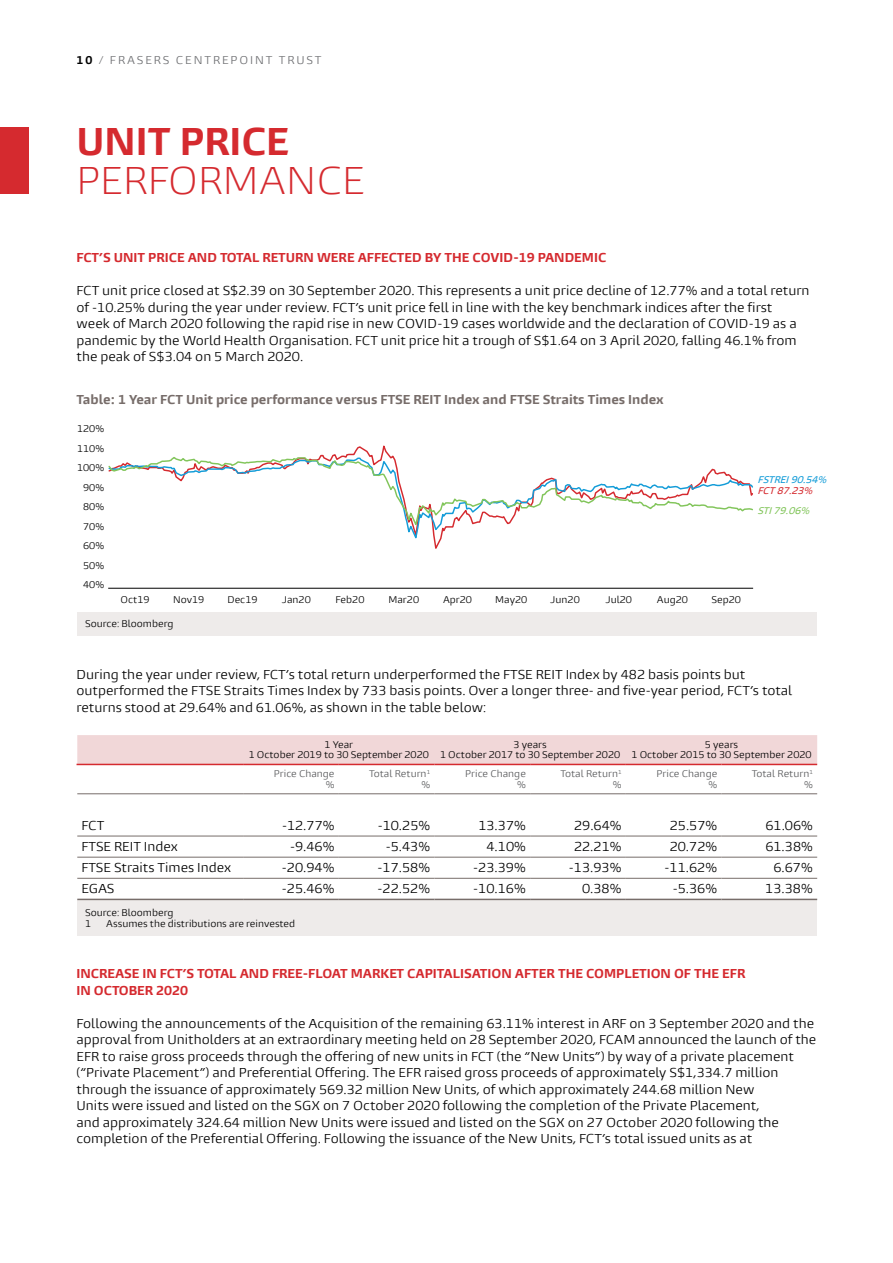
<style>
.page{position:relative;width:893px;height:1263px;background:#fff}
.page>*{position:absolute;margin:0;border:0;box-sizing:border-box;transform-origin:0 0}
.t1{font:300 36px "Burlingame Pro";color:#d52a2f}
.t2{font:700 36px "Burlingame Pro";color:#d52a2f}
.t3{font:12px/16.5px "Burlingame Pro";color:#000}
.t4{font:700 12px/16.5px "Burlingame Pro";color:#d52a2f}
.t5{font:700 12px "Burlingame Pro";color:#776d6a}
.t6{font:10.5px "Burlingame Pro";letter-spacing:.18em;color:#6d6e71}
.t7{font:9px/19.5px "Burlingame Pro";color:#000;text-align:center}
.t8{font:9px/10.5px "Burlingame Pro";color:#58595b;text-align:right}
.t9{font:italic 500 9px "Burlingame Pro";color:#139cd8}
.t10{font:italic 500 9px "Burlingame Pro";color:#d52a2f}
.t11{font:italic 500 9px "Burlingame Pro";color:#82c55b}
.s1{font-weight:700;color:#000}
</style>
<div class="page">
<div style="left:77px;top:900px;width:739px;height:35px;background:#eeebea"></div>
<div style="left:0;top:128px;width:29px;height:66px;background:#d52a2f"></div>
<div style="left:77px;top:735px;width:740px;height:29px;background:#f1d7d8"></div>
<hr style="left:77px;top:793px;width:166px;height:1px;background:#776d6a">
<hr style="left:243px;top:793px;width:96px;height:1px;background:#776d6a">
<hr style="left:339px;top:793px;width:95px;height:1px;background:#776d6a">
<hr style="left:434px;top:793px;width:96px;height:1px;background:#776d6a">
<hr style="left:530px;top:793px;width:96px;height:1px;background:#776d6a">
<hr style="left:77px;top:836px;width:166px;height:1px;background:#776d6a">
<hr style="left:243px;top:836px;width:96px;height:1px;background:#776d6a">
<hr style="left:339px;top:836px;width:95px;height:1px;background:#776d6a">
<hr style="left:434px;top:836px;width:96px;height:1px;background:#776d6a">
<hr style="left:530px;top:836px;width:96px;height:1px;background:#776d6a">
<hr style="left:626px;top:836px;width:95px;height:1px;background:#776d6a">
<hr style="left:721px;top:836px;width:96px;height:1px;background:#776d6a">
<hr style="left:77px;top:857px;width:166px;height:1px;background:#776d6a">
<hr style="left:243px;top:857px;width:96px;height:1px;background:#776d6a">
<hr style="left:339px;top:857px;width:95px;height:1px;background:#776d6a">
<hr style="left:434px;top:857px;width:96px;height:1px;background:#776d6a">
<hr style="left:530px;top:857px;width:96px;height:1px;background:#776d6a">
<hr style="left:626px;top:857px;width:95px;height:1px;background:#776d6a">
<hr style="left:721px;top:857px;width:96px;height:1px;background:#776d6a">
<hr style="left:77px;top:878px;width:166px;height:1px;background:#776d6a">
<hr style="left:243px;top:878px;width:96px;height:1px;background:#776d6a">
<hr style="left:339px;top:878px;width:95px;height:1px;background:#776d6a">
<hr style="left:434px;top:878px;width:96px;height:1px;background:#776d6a">
<hr style="left:530px;top:878px;width:96px;height:1px;background:#776d6a">
<hr style="left:626px;top:878px;width:95px;height:1px;background:#776d6a">
<hr style="left:721px;top:878px;width:96px;height:1px;background:#776d6a">
<hr style="left:77px;top:899px;width:166px;height:1px;background:#776d6a">
<hr style="left:243px;top:899px;width:96px;height:1px;background:#776d6a">
<hr style="left:339px;top:899px;width:95px;height:1px;background:#776d6a">
<hr style="left:434px;top:899px;width:96px;height:1px;background:#776d6a">
<hr style="left:530px;top:899px;width:96px;height:1px;background:#776d6a">
<hr style="left:626px;top:899px;width:95px;height:1px;background:#776d6a">
<hr style="left:721px;top:899px;width:96px;height:1px;background:#776d6a">
<hr style="left:77px;top:764px;width:166px;height:1px;background:#d52a2f">
<hr style="left:243px;top:764px;width:96px;height:1px;background:#d52a2f">
<hr style="left:339px;top:764px;width:95px;height:1px;background:#d52a2f">
<hr style="left:434px;top:764px;width:96px;height:1px;background:#d52a2f">
<hr style="left:530px;top:764px;width:96px;height:1px;background:#d52a2f">
<hr style="left:626px;top:764px;width:95px;height:1px;background:#d52a2f">
<hr style="left:721px;top:764px;width:96px;height:1px;background:#d52a2f">
<hr style="left:626px;top:793px;width:95px;height:1px;background:#776d6a">
<hr style="left:721px;top:793px;width:96px;height:1px;background:#776d6a">
<hr style="left:108px;top:588px;width:645px;height:1px;background:#000">
<svg style="left:108px;top:456px;width:645px;height:73px"></svg>
<div style="left:77px;top:612px;width:739px;height:24px;background:#eeebea"></div>
<p class="t6" style="left:77px;top:53px;width:246px"><span class="s1">10</span> / FRASERS CENTREPOINT TRUST</p>
<h1 class="t2" style="left:77px;top:119px;width:214px">UNIT PRICE</h1>
<h1 class="t1" style="left:77px;top:158px;width:290px">PERFORMANCE</h1>
<p class="t4" style="left:77px;top:249px;width:531px">FCT’S UNIT PRICE AND TOTAL RETURN WERE AFFECTED BY THE COVID-19 PANDEMIC</p>
<p class="t3" style="left:77px;top:282px;width:735px">FCT unit price closed at S$2.39 on 30 September 2020. This represents a unit price decline of 12.77% and a total return of -10.25% during the year under review. FCT’s unit price fell in line with the key benchmark indices after the first<br>week of March 2020 following the rapid rise in new COVID-19 cases worldwide and the declaration of COVID-19 as a pandemic by the World Health Organisation. FCT unit price hit a trough of S$1.64 on 3 April 2020, falling 46.1% from the peak of S$3.04 on 5 March 2020.</p>
<p class="t5" style="left:77px;top:392px;width:589px">Table: 1 Year FCT Unit price performance versus FTSE REIT Index and FTSE Straits Times Index</p>
<p class="t7" style="left:77px;top:419px;width:29px;text-align:right">120%<br>110%<br>100%<br>90%<br>80%<br>70%<br>60%<br>50%<br>40%</p>
<p class="t7" style="left:121px;top:590px;width:30px">Oct19</p>
<p class="t7" style="left:173px;top:590px;width:33px">Nov19</p>
<p class="t7" style="left:228px;top:590px;width:32px">Dec19</p>
<p class="t7" style="left:282px;top:590px;width:31px">Jan20</p>
<p class="t7" style="left:336px;top:590px;width:30px">Feb20</p>
<p class="t7" style="left:388px;top:590px;width:32px">Mar20</p>
<p class="t7" style="left:443px;top:590px;width:30px">Apr20</p>
<p class="t7" style="left:495px;top:590px;width:34px">May20</p>
<p class="t7" style="left:550px;top:590px;width:31px">Jun20</p>
<p class="t7" style="left:605px;top:590px;width:28px">Jul20</p>
<p class="t7" style="left:657px;top:590px;width:33px">Aug20</p>
<p class="t7" style="left:711px;top:590px;width:31px">Sep20</p>
<p class="t7" style="left:85px;top:614px;width:90px">Source: Bloomberg</p>
<p class="t9" style="left:757px;top:474px;width:73px">FSTREI90.54%</p>
<p class="t10" style="left:757px;top:485px;width:60px">FCT87.23%</p>
<p class="t11" style="left:757px;top:505px;width:56px">STI79.06%</p>
<p class="t3" style="left:77px;top:666px;width:717px">During the year under review, FCT’s total return underperformed the FTSE REIT Index by 482 basis points but outperformed the FTSE Straits Times Index by 733 basis points. Over a longer three- and five-year period, FCT’s total returns stood at 29.64% and 61.06%, as shown in the table below:</p>
<p class="t7" style="left:249px;top:739px;width:182px;line-height:10.5px">1 Year<br>1 October 2019 to 30 September 2020</p>
<p class="t7" style="left:440px;top:739px;width:182px;line-height:10.5px">3 years<br>1 October 2017 to 30 September 2020</p>
<p class="t7" style="left:631px;top:739px;width:182px;line-height:10.5px">5 years<br>1 October 2015 to 30 September 2020</p>
<p class="t8" style="left:274px;top:769px;width:62px">Price Change %</p>
<p class="t8" style="left:369px;top:769px;width:63px">Total Return<sup>1 </sup>%</p>
<p class="t8" style="left:465px;top:769px;width:62px">Price Change %</p>
<p class="t8" style="left:560px;top:769px;width:63px">Total Return<sup>1 </sup>%</p>
<p class="t8" style="left:657px;top:769px;width:62px">Price Change %</p>
<p class="t8" style="left:752px;top:769px;width:63px">Total Return<sup>1 </sup>%</p>
<p class="t3" style="left:82px;top:817px;width:24px">FCT</p>
<p class="t3" style="left:282px;top:817px;width:54px">-12.77%</p>
<p class="t3" style="left:378px;top:817px;width:54px">-10.25%</p>
<p class="t3" style="left:478px;top:817px;width:49px">13.37%</p>
<p class="t3" style="left:574px;top:817px;width:49px">29.64%</p>
<p class="t3" style="left:670px;top:817px;width:49px">25.57%</p>
<p class="t3" style="left:765px;top:817px;width:49px">61.06%</p>
<p class="t3" style="left:82px;top:838px;width:98px">FTSE REIT Index</p>
<p class="t3" style="left:290px;top:838px;width:46px">-9.46%</p>
<p class="t3" style="left:386px;top:838px;width:46px">-5.43%</p>
<p class="t3" style="left:486px;top:838px;width:41px">4.10%</p>
<p class="t3" style="left:574px;top:838px;width:49px">22.21%</p>
<p class="t3" style="left:670px;top:838px;width:49px">20.72%</p>
<p class="t3" style="left:765px;top:838px;width:49px">61.38%</p>
<p class="t3" style="left:81px;top:860px;width:151px">FTSE Straits Times Index</p>
<p class="t3" style="left:282px;top:860px;width:54px">-20.94%</p>
<p class="t3" style="left:378px;top:860px;width:54px">-17.58%</p>
<p class="t3" style="left:473px;top:860px;width:54px">-23.39%</p>
<p class="t3" style="left:569px;top:860px;width:54px">-13.93%</p>
<p class="t3" style="left:665px;top:860px;width:54px">-11.62%</p>
<p class="t3" style="left:773px;top:860px;width:41px">6.67%</p>
<p class="t3" style="left:81px;top:881px;width:34px">EGAS</p>
<p class="t3" style="left:282px;top:881px;width:54px">-25.46%</p>
<p class="t3" style="left:378px;top:881px;width:54px">-22.52%</p>
<p class="t3" style="left:473px;top:881px;width:54px">-10.16%</p>
<p class="t3" style="left:582px;top:881px;width:41px">0.38%</p>
<p class="t3" style="left:673px;top:881px;width:46px">-5.36%</p>
<p class="t3" style="left:765px;top:881px;width:49px">13.38%</p>
<p class="t7" style="left:85px;top:906px;width:90px;line-height:11.2px;text-align:left">Source: Bloomberg<br>1</p>
<p class="t7" style="left:106px;top:914px;width:190px">Assumes the distributions are reinvested</p>
<p class="t4" style="left:77px;top:966px;width:670px">INCREASE IN FCT’S TOTAL AND FREE-FLOAT MARKET CAPITALISATION AFTER THE COMPLETION OF THE EFR<br>IN OCTOBER 2020</p>
<p class="t3" style="left:77px;top:1015px;width:741px">Following the announcements of the Acquisition of the remaining 63.11% interest in ARF on 3 September 2020 and the approval from Unitholders at an extraordinary meeting held on 28 September 2020, FCAM announced the launch of the EFR to raise gross proceeds through the offering of new units in FCT (the “New Units”) by way of a private placement (“Private Placement”) and Preferential Offering. The EFR raised gross proceeds of approximately S$1,334.7 million through the issuance of approximately 569.32 million New Units, of which approximately 244.68 million New<br>Units were issued and listed on the SGX on 7 October 2020 following the completion of the Private Placement,<br>and approximately 324.64 million New Units were issued and listed on the SGX on 27 October 2020 following the completion of the Preferential Offering. Following the issuance of the New Units, FCT’s total issued units as at</p>
</div>
